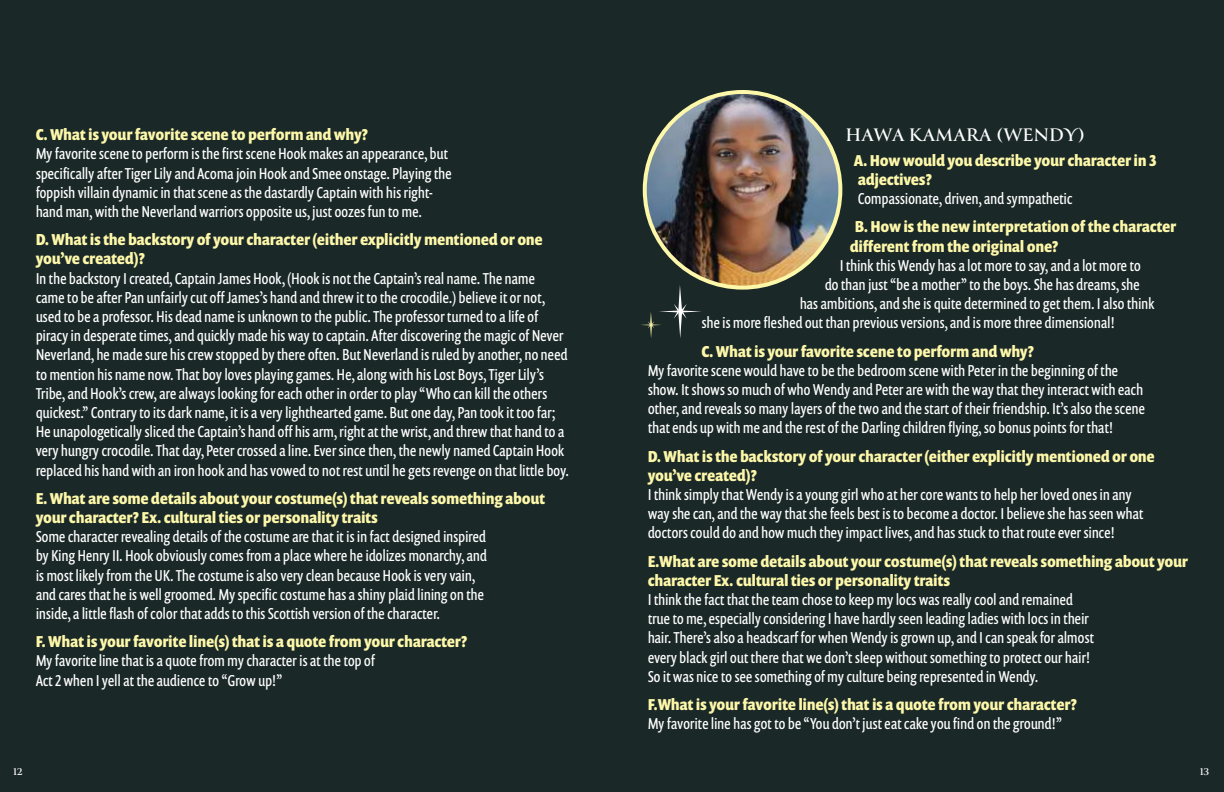
<style>
.page{position:relative;width:1224px;height:792px;background:#fff}
.page>*{position:absolute;margin:0;border:0;box-sizing:border-box;transform-origin:0 0}
.t1{font:700 20px "Canto";color:#fff}
.t2{font:16px/19.2px "Prenton RP Cond";letter-spacing:.02em;color:#fff}
.t3{font:700 16px/19.2px "Prenton RP Cond";letter-spacing:.02em;color:#fdf7aa}
.t4{font:700 12px "Canto";color:#fff}
</style>
<div class="page">
<div style="left:612px;top:0;width:612px;height:792px;background:#1a2827"></div>
<div style="left:0;top:0;width:612px;height:792px;background:#1a2827"></div>
<img style="left:645px;top:92px;width:195px;height:196px;border-radius:98px">
<div style="left:643px;top:90px;width:199px;height:200px;border:4px solid #fdf7aa;border-radius:50%"></div>
<svg style="left:641px;top:285px;width:60px;height:53px"></svg>
<p class="t3" style="left:36px;top:125px;width:334px">C. What is your favorite scene to perform and why?</p>
<p class="t2" style="left:36px;top:144px;width:417px">My favorite scene to perform is the first scene Hook makes an appearance, but specifically after Tiger Lily and Acoma join Hook and Smee onstage. Playing the foppish villain dynamic in that scene as the dastardly Captain with his right&shy;hand man, with the Neverland warriors opposite us, just oozes fun to me.</p>
<p class="t3" style="left:36px;top:230px;width:508px">D. What is the backstory of your character (either explicitly mentioned or one you’ve created)?</p>
<p class="t2" style="left:36px;top:268px;width:534px">In the backstory I created, Captain James Hook, (Hook is not the Captain’s real name. The name<br>came to be after Pan unfairly cut off James’s hand and threw it to the crocodile.) believe it or not, used to be a professor. His dead name is unknown to the public. The professor turned to a life of piracy in desperate times, and quickly made his way to captain. After discovering the magic of Never Neverland, he made sure his crew stopped by there often. But Neverland is ruled by another, no need to mention his name now. That boy loves playing games. He, along with his Lost Boys, Tiger Lily’s Tribe, and Hook’s crew, are always looking for each other in order to play “Who can kill the others quickest.” Contrary to its dark name, it is a very lighthearted game. But one day, Pan took it too far; He unapologetically sliced the Captain’s hand off his arm, right at the wrist, and threw that hand to a very hungry crocodile. That day, Peter crossed a line. Ever since then, the newly named Captain Hook replaced his hand with an iron hook and has vowed to not rest until he gets revenge on that little boy.</p>
<p class="t3" style="left:36px;top:489px;width:511px">E. What are some details about your costume(s) that reveals something about your character? Ex. cultural ties or personality traits</p>
<p class="t2" style="left:36px;top:527px;width:452px">Some character revealing details of the costume are that it is in fact designed inspired by King Henry II. Hook obviously comes from a place where he idolizes monarchy, and is most likely from the UK. The costume is also very clean because Hook is very vain, and cares that he is well groomed. My specific costume has a shiny plaid lining on the inside, a little flash of color that adds to this Scottish version of the character.</p>
<p class="t3" style="left:36px;top:632px;width:433px">F. What is your favorite line(s) that is a quote from your character?</p>
<p class="t2" style="left:36px;top:651px;width:340px">My favorite line that is a quote from my character is at the top of<br>Act 2 when I yell at the audience to “Grow up!”</p>
<p class="t1" style="left:845px;top:123px;width:241px">HAWA KAMARA (WENDY)</p>
<p class="t3" style="left:854px;top:150px;width:304px">A. How would you describe your character in 3 adjectives?</p>
<p class="t2" style="left:858px;top:189px;width:216px">Compassionate, driven, and sympathetic</p>
<p class="t3" style="left:850px;top:217px;width:328px;text-indent:5px">B. How is the new interpretation of the character different from the original one?</p>
<p class="t2" style="left:840px;top:256px;width:302px">I think this Wendy has a lot more to say, and a lot more to</p>
<p class="t2" style="left:825px;top:275px;width:316px">do than just “be a mother” to the boys. She has dreams, she</p>
<p class="t2" style="left:800px;top:294px;width:356px">has ambitions, and she is quite determined to get them. I also think</p>
<p class="t2" style="left:702px;top:313px;width:414px">she is more fleshed out than previous versions, and is more three dimensional!</p>
<p class="t3" style="left:702px;top:341px;width:334px">C. What is your favorite scene to perform and why?</p>
<p class="t2" style="left:648px;top:361px;width:498px">My favorite scene would have to be the bedroom scene with Peter in the beginning of the show. It shows so much of who Wendy and Peter are with the way that they interact with each other, and reveals so many layers of the two and the start of their friendship. It’s also the scene that ends up with me and the rest of the Darling children flying, so bonus points for that!</p>
<p class="t3" style="left:648px;top:446px;width:508px">D. What is the backstory of your character (either explicitly mentioned or one you’ve created)?</p>
<p class="t2" style="left:648px;top:485px;width:497px">I think simply that Wendy is a young girl who at her core wants to help her loved ones in any way she can, and the way that she feels best is to become a doctor. I believe she has seen what doctors could do and how much they impact lives, and has stuck to that route ever since!</p>
<p class="t3" style="left:648px;top:551px;width:541px">E.What are some details about your costume(s) that reveals something about your character Ex. cultural ties or personality traits</p>
<p class="t2" style="left:648px;top:590px;width:447px">I think the fact that the team chose to keep my locs was really cool and remained true to me, especially considering I have hardly seen leading ladies with locs in their hair. There’s also a headscarf for when Wendy is grown up, and I can speak for almost every black girl out there that we don’t sleep without something to protect our hair!<br>So it was nice to see something of my culture being represented in Wendy.</p>
<p class="t3" style="left:648px;top:695px;width:430px">F.What is your favorite line(s) that is a quote from your character?</p>
<p class="t2" style="left:648px;top:714px;width:415px">My favorite line has got to be “You don’t just eat cake you find on the ground!”</p>
<p class="t4" style="left:13px;top:764px;width:11px">12</p>
<p class="t4" style="left:1200px;top:764px;width:11px">13</p>
</div>
